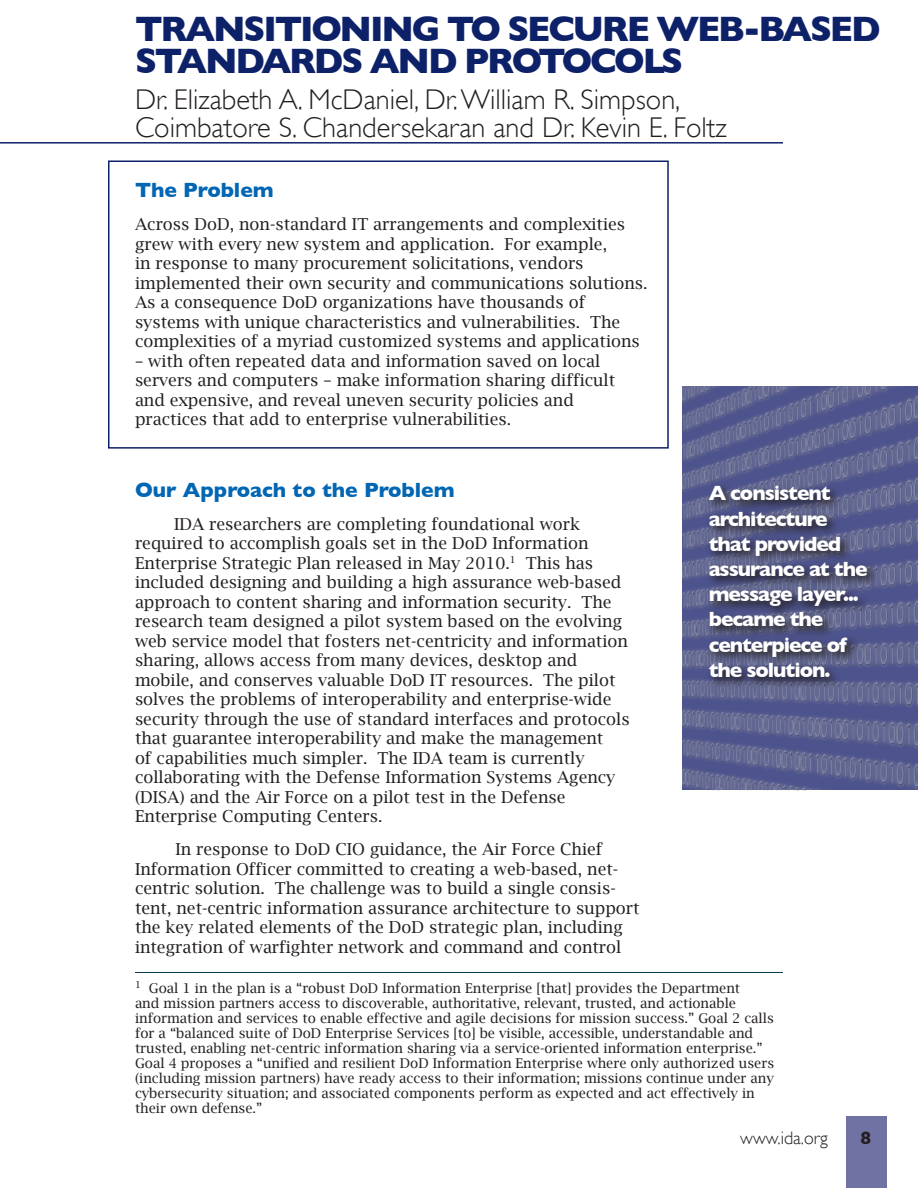
<style>
.page{position:relative;width:918px;height:1188px;background:#fff}
.page>*{position:absolute;margin:0;border:0;box-sizing:border-box;transform-origin:0 0}
.t1{font:700 36px/31.5px "Gill Sans";letter-spacing:-.06em;color:#0d2169}
.t2{font:300 28.5px "Gill Sans";color:#231f20}
.t3{font:700 21px/25.2px "Gill Sans";letter-spacing:-.05em;color:#fff}
.t4{font:700 21px "Gill Sans";color:#0166b3}
.t5{font:300 18px "Gill Sans";color:#231f20}
.t6{font:700 18px "Gill Sans";color:#231f20}
.t7{font:16.5px/19.5px "Lucida Bright";color:#231f20}
.t8{font:13.5px/15px "Lucida Bright";color:#231f20}
</style>
<div class="page">
<hr style="left:0;top:142px;width:783px;height:2px;background:#0d2169">
<img style="left:683px;top:386px;width:235px;height:404px">
<svg style="left:705px;top:482px;width:173px;height:207px;background:#4f5277"></svg>
<div style="left:846px;top:1117px;width:40px;height:71px;background:#7072a3"></div>
<hr style="left:135px;top:972px;width:648px;height:1px;background:#0e3d58">
<div style="left:108px;top:160px;width:561px;height:289px;border:2px solid #0d2169"></div>
<p class="t1" style="left:135px;top:13px;width:747px">TRANSITIONING TO SECURE WEB-BASED<br>STANDARDS AND PROTOCOLS</p>
<p class="t2" style="left:135px;top:83px;width:547px">Dr. Elizabeth A. McDaniel, Dr. William R. Simpson,</p>
<p class="t2" style="left:135px;top:111px;width:593px">Coimbatore S. Chandersekaran and Dr. Kevin E. Foltz</p>
<p class="t4" style="left:135px;top:178px;width:140px">The Problem</p>
<p class="t7" style="left:135px;top:215px;width:514px">Across DoD, non-standard IT arrangements and complexities grew with every new system and application. For example,<br>in response to many procurement solicitations, vendors implemented their own security and communications solutions.<br>As a consequence DoD organizations have thousands of systems with unique characteristics and vulnerabilities. The complexities of a myriad customized systems and applications</p>
<p class="t7" style="left:135px;top:351px;width:482px">– with often repeated data and information saved on local servers and computers – make information sharing difficult and expensive, and reveal uneven security policies and practices that add to enterprise vulnerabilities.</p>
<p class="t4" style="left:135px;top:477px;width:321px">Our Approach to the Problem</p>
<p class="t7" style="left:135px;top:514px;width:496px;text-indent:39px">IDA researchers are completing foundational work required to accomplish goals set in the DoD Information Enterprise Strategic Plan released in May 2010.<sup>1</sup> This has included designing and building a high assurance web-based approach to content sharing and information security. The research team designed a pilot system based on the evolving web service model that fosters net-centricity and information sharing, allows access from many devices, desktop and mobile, and conserves valuable DoD IT resources. The pilot solves the problems of interoperability and enterprise-wide security through the use of standard interfaces and protocols that guarantee interoperability and make the management<br>of capabilities much simpler. The IDA team is currently collaborating with the Defense Information Systems Agency (DISA) and the Air Force on a pilot test in the Defense Enterprise Computing Centers.</p>
<p class="t7" style="left:135px;top:840px;width:506px;text-indent:40px">In response to DoD CIO guidance, the Air Force Chief Information Officer committed to creating a web-based, net&shy;centric solution. The challenge was to build a single consis&shy;tent, net-centric information assurance architecture to support the key related elements of the DoD strategic plan, including integration of warfighter network and command and control</p>
<p class="t3" style="left:709px;top:481px;width:160px">A consistent architecture that provided assurance at the message layer... became the centerpiece of the solution.</p>
<p class="t8" style="left:135px;top:981px;width:641px"><sup>1</sup> Goal 1 in the plan is a “robust DoD Information Enterprise [that] provides the Department<br>and mission partners access to discoverable, authoritative, relevant, trusted, and actionable information and services to enable effective and agile decisions for mission success.” Goal 2 calls for a “balanced suite of DoD Enterprise Services [to] be visible, accessible, understandable and trusted, enabling net-centric information sharing via a service-oriented information enterprise.” Goal 4 proposes a “unified and resilient DoD Information Enterprise where only authorized users (including mission partners) have ready access to their information; missions continue under any cybersecurity situation; and associated components perform as expected and act effectively in their own defense.”</p>
<p class="t5" style="left:740px;top:1128px;width:89px">www.ida.org</p>
<p class="t6" style="left:860px;top:1127px;width:12px">8</p>
</div>
